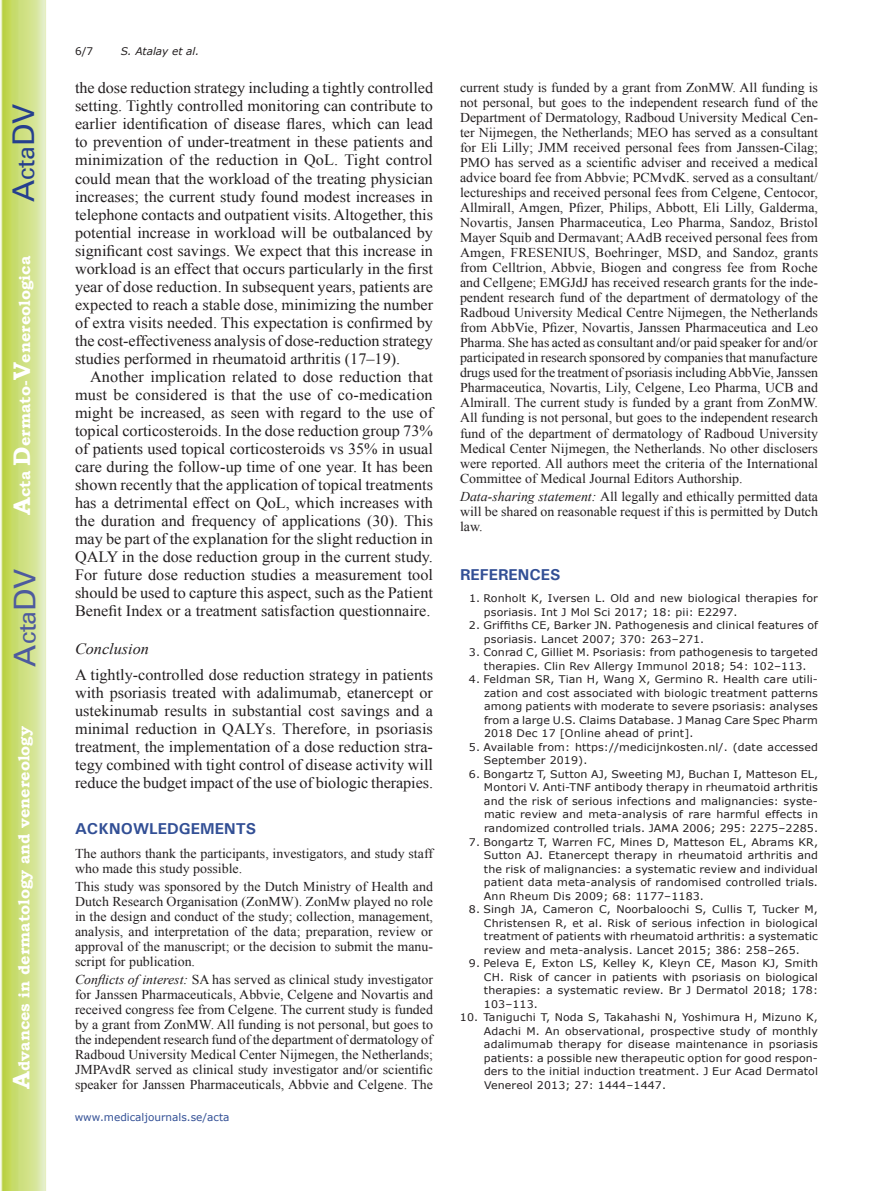
<style>
.page{position:relative;width:893px;height:1191px;background:#fff}
.page>*{position:absolute;margin:0;border:0;box-sizing:border-box;transform-origin:0 0}
.t1{font:30px "Univers";color:#4d5a9e}
.t2{font:30px "Univers";color:#253f8e}
.t3{font:15.75px/18px "Times New Roman";color:#231f20;text-align:justify}
.t4{font:700 15.75px "Bookman Old Style";color:#fff}
.t5{font:700 15.75px "Univers";color:#324f95}
.t6{font:italic 15.75px "Times New Roman";color:#231f20}
.t7{font:13.5px/15px "Times New Roman";color:#231f20;text-align:justify}
.t8{font:10.5px/13.5px "Verdana";letter-spacing:.01em;color:#231f20;text-align:justify;scale:1.05 1}
.t9{font:10.5px "Verdana";color:#324f95}
.t10{font:italic 10.5px "Verdana";color:#231f20}
.t11{font:10.5px "Verdana";letter-spacing:.01em;color:#231f20}
.s1{font-size:24px}
.s2{font-style:italic}
</style>
<div class="page">
<svg style="left:1px;top:0;width:45px;height:1191px;background:#cfe084"></svg>
<h1 class="t2" style="left:6px;top:202px;width:100px;rotate:-90deg">A<span class="s1">cta</span>DV</h1>
<p class="t4" style="left:15px;top:515px;width:260px;rotate:-90deg"><span class="s1">A</span>cta <span class="s1">D</span>ermato-<span class="s1">V</span>enereologica</p>
<h1 class="t1" style="left:7px;top:666px;width:100px;rotate:-90deg">A<span class="s1">cta</span>DV</h1>
<p class="t4" style="left:15px;top:1088px;width:364px;rotate:-90deg"><span class="s1">A</span>dvances in dermatology and venereology</p>
<p class="t11" style="left:75px;top:44px;width:20px">6/7</p>
<p class="t10" style="left:121px;top:44px;width:80px">S. Atalay et al.</p>
<p class="t3" style="left:75px;top:79px;width:360px">the dose reduction strategy including a tightly controlled setting. Tightly controlled monitoring can contribute to earlier identification of disease flares, which can lead to prevention of under-treatment in these patients and minimization of the reduction in QoL. Tight control could mean that the workload of the treating physician increases; the current study found modest increases in telephone contacts and outpatient visits. Altogether, this potential increase in workload will be outbalanced by significant cost savings. We expect that this increase in workload is an effect that occurs particularly in the first year of dose reduction. In subsequent years, patients are expected to reach a stable dose, minimizing the number of extra visits needed. This expectation is confirmed by the cost-effectiveness analysis of dose-reduction strategy studies performed in rheumatoid arthritis (17–19).</p>
<p class="t3" style="left:75px;top:367px;width:360px;text-indent:15px">Another implication related to dose reduction that must be considered is that the use of co-medication might be increased, as seen with regard to the use of topical corticosteroids. In the dose reduction group 73% of patients used topical corticosteroids vs 35% in usual care during the follow-up time of one year. It has been shown recently that the application of topical treatments has a detrimental effect on QoL, which increases with the duration and frequency of applications (30). This may be part of the explanation for the slight reduction in QALY in the dose reduction group in the current study.<br>For future dose reduction studies a measurement tool should be used to capture this aspect, such as the Patient Benefit Index or a treatment satisfaction questionnaire.</p>
<p class="t6" style="left:75px;top:638px;width:75px">Conclusion</p>
<p class="t3" style="left:75px;top:665px;width:360px">A tightly-controlled dose reduction strategy in patients with psoriasis treated with adalimumab, etanercept or ustekinumab results in substantial cost savings and a minimal reduction in QALYs. Therefore, in psoriasis treatment, the implementation of a dose reduction stra&shy;tegy combined with tight control of disease activity will reduce the budget impact of the use of biologic therapies.</p>
<p class="t5" style="left:75px;top:818px;width:183px">ACKNOWLEDGEMENTS</p>
<p class="t7" style="left:75px;top:845px;width:360px">The authors thank the participants, investigators, and study staff who made this study possible.</p>
<p class="t7" style="left:75px;top:878px;width:360px">This study was sponsored by the Dutch Ministry of Health and Dutch Research Organisation (ZonMW). ZonMw played no role in the design and conduct of the study; collection, management, analysis, and interpretation of the data; preparation, review or approval of the manuscript; or the decision to submit the manu&shy;script for publication.</p>
<p class="t7" style="left:75px;top:971px;width:360px"><span class="s2">Conflicts of interest:</span> SA has served as clinical study investigator for Janssen Pharmaceuticals, Abbvie, Celgene and Novartis and received congress fee from Celgene. The current study is funded by a grant from ZonMW. All funding is not personal, but goes to the independent research fund of the department of dermatology of Radboud University Medical Center Nijmegen, the Netherlands; JMPAvdR served as clinical study investigator and/or scientific speaker for Janssen Pharmaceuticals, Abbvie and Celgene. The</p>
<p class="t9" style="left:75px;top:1110px;width:156px">www.medicaljournals.se/acta</p>
<p class="t7" style="left:460px;top:80px;width:360px">current study is funded by a grant from ZonMW. All funding is not personal, but goes to the independent research fund of the Department of Dermatology, Radboud University Medical Cen&shy;ter Nijmegen, the Netherlands; MEO has served as a consultant for Eli Lilly; JMM received personal fees from Janssen-Cilag; PMO has served as a scientific adviser and received a medical advice board fee from Abbvie; PCMvdK. served as a consultant/ lectureships and received personal fees from Celgene, Centocor, Allmirall, Amgen, Pfizer, Philips, Abbott, Eli Lilly, Galderma, Novartis, Jansen Pharmaceutica, Leo Pharma, Sandoz, Bristol Mayer Squib and Dermavant; AAdB received personal fees from Amgen, FRESENIUS, Boehringer, MSD, and Sandoz, grants from Celltrion, Abbvie, Biogen and congress fee from Roche and Cellgene; EMGJdJ has received research grants for the inde&shy;pendent research fund of the department of dermatology of the Radboud University Medical Centre Nijmegen, the Netherlands from AbbVie, Pfizer, Novartis, Janssen Pharmaceutica and Leo Pharma. She has acted as consultant and/or paid speaker for and/or participated in research sponsored by companies that manufacture drugs used for the treatment of psoriasis including AbbVie, Janssen Pharmaceutica, Novartis, Lily, Celgene, Leo Pharma, UCB and Almirall. The current study is funded by a grant from ZonMW.<br>All funding is not personal, but goes to the independent research fund of the department of dermatology of Radboud University Medical Center Nijmegen, the Netherlands. No other disclosers were reported. All authors meet the criteria of the International Committee of Medical Journal Editors Authorship.</p>
<p class="t7" style="left:460px;top:488px;width:360px"><span class="s2">Data-sharing statement:</span> All legally and ethically permitted data will be shared on reasonable request if this is permitted by Dutch law.</p>
<p class="t5" style="left:460px;top:564px;width:102px">REFERENCES</p>
<p class="t8" style="left:484px;top:591px;width:320px;text-indent:-15px">1. Ronholt K, Iversen L. Old and new biological therapies for psoriasis. Int J Mol Sci 2017; 18: pii: E2297.</p>
<p class="t8" style="left:484px;top:618px;width:320px;text-indent:-15px">2. Griffiths CE, Barker JN. Pathogenesis and clinical features of psoriasis. Lancet 2007; 370: 263–271.</p>
<p class="t8" style="left:469px;top:646px;width:334px;text-align:center">3. Conrad C, Gilliet M. Psoriasis: from pathogenesis to targeted therapies. Clin Rev Allergy Immunol 2018; 54: 102–113.</p>
<p class="t8" style="left:484px;top:673px;width:320px;text-indent:-15px">4. Feldman SR, Tian H, Wang X, Germino R. Health care utili&shy;zation and cost associated with biologic treatment patterns among patients with moderate to severe psoriasis: analyses from a large U.S. Claims Database. J Manag Care Spec Pharm 2018 Dec 17 [Online ahead of print].</p>
<p class="t8" style="left:484px;top:740px;width:320px;text-indent:-15px">5. Available from: https://medicijnkosten.nl/. (date accessed<br>September 2019).</p>
<p class="t8" style="left:484px;top:767px;width:320px;text-indent:-15px">6. Bongartz T, Sutton AJ, Sweeting MJ, Buchan I, Matteson EL, Montori V. Anti-TNF antibody therapy in rheumatoid arthritis and the risk of serious infections and malignancies: syste&shy;matic review and meta-analysis of rare harmful effects in randomized controlled trials. JAMA 2006; 295: 2275–2285.</p>
<p class="t8" style="left:484px;top:835px;width:320px;text-indent:-15px">7. Bongartz T, Warren FC, Mines D, Matteson EL, Abrams KR, Sutton AJ. Etanercept therapy in rheumatoid arthritis and the risk of malignancies: a systematic review and individual patient data meta-analysis of randomised controlled trials.<br>Ann Rheum Dis 2009; 68: 1177–1183.</p>
<p class="t8" style="left:484px;top:902px;width:320px;text-indent:-15px">8. Singh JA, Cameron C, Noorbaloochi S, Cullis T, Tucker M, Christensen R, et al. Risk of serious infection in biological treatment of patients with rheumatoid arthritis: a systematic review and meta-analysis. Lancet 2015; 386: 258–265.</p>
<p class="t8" style="left:484px;top:957px;width:320px;text-indent:-15px">9. Peleva E, Exton LS, Kelley K, Kleyn CE, Mason KJ, Smith CH. Risk of cancer in patients with psoriasis on biological therapies: a systematic review. Br J Dermatol 2018; 178:<br>103–113.</p>
<p class="t8" style="left:484px;top:1011px;width:320px;text-indent:-24px">10. Taniguchi T, Noda S, Takahashi N, Yoshimura H, Mizuno K, Adachi M. An observational, prospective study of monthly adalimumab therapy for disease maintenance in psoriasis patients: a possible new therapeutic option for good respon&shy;ders to the initial induction treatment. J Eur Acad Dermatol Venereol 2013; 27: 1444–1447.</p>
</div>
